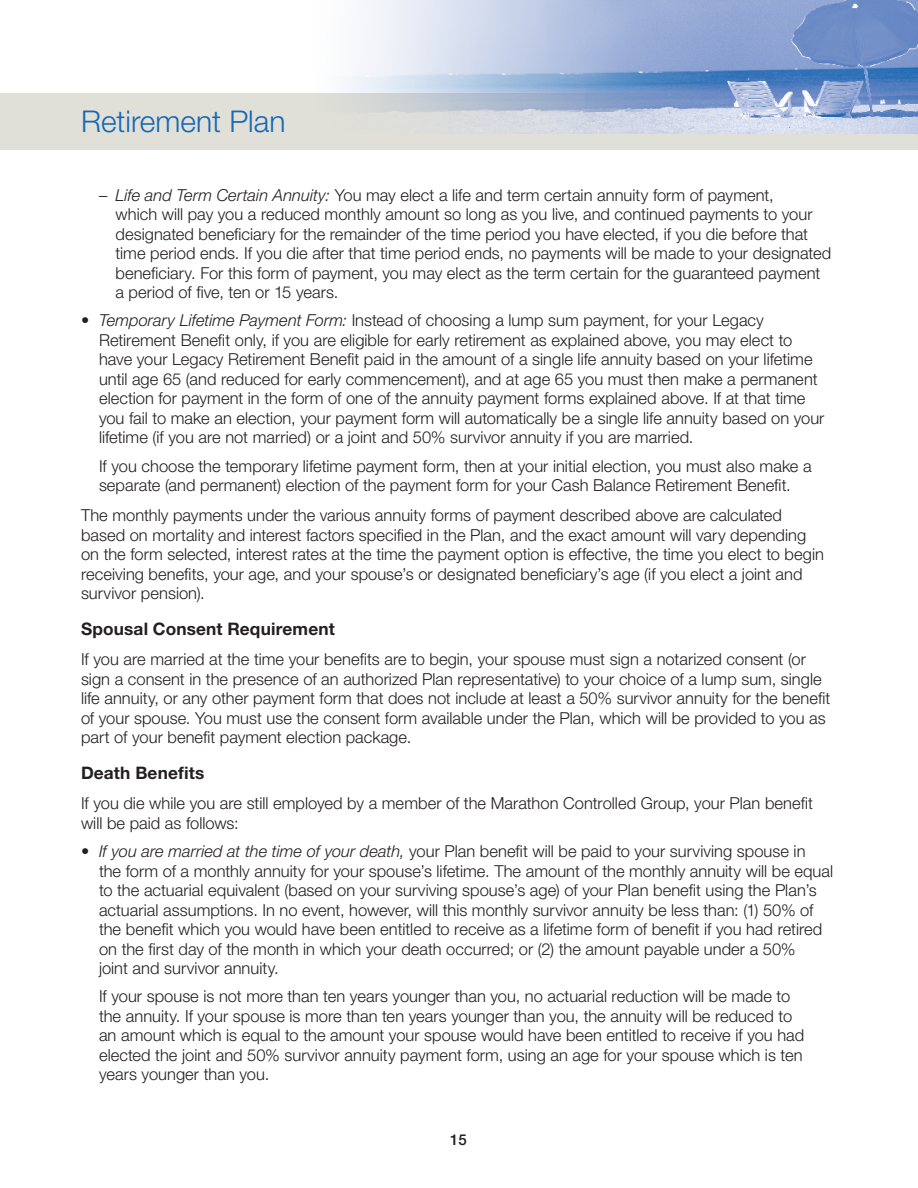
<style>
.page{position:relative;width:918px;height:1188px;background:#fff}
.page>*{position:absolute;margin:0;border:0;box-sizing:border-box;transform-origin:0 0}
.t1{font:300 30px "Helvetica Neue LT Std";color:#1768b4}
.HD_2{font:700 17.25px "Helvetica Neue LT Std";letter-spacing:.01em;color:#231f20}
.Bullets_1{font:300 16.5px/19.5px "Helvetica Neue LT Std";color:#231f20}
.Body{font:300 16.5px/19.5px "Helvetica Neue LT Std";color:#231f20}
.Bullets_2{font:300 16.5px/19.5px "Helvetica Neue LT Std";color:#231f20}
.t2{font:500 15px "Helvetica Neue LT Std";color:#231f20}
.s1{font-style:italic}
</style>
<div class="page">
<div style="left:0;top:93px;width:918px;height:57px;background:#e1e0d8"></div>
<img style="left:345px;top:0;width:573px;height:133px">
<h1 class="t1" style="left:81px;top:103px;width:206px">Retirement Plan</h1>
<p class="Bullets_2" style="left:116px;top:185px;width:717px;text-indent:-16px">– <span class="s1">Life and Term Certain Annuity:</span> You may elect a life and term certain annuity form of payment,<br>which will pay you a reduced monthly amount so long as you live, and continued payments to your designated beneficiary for the remainder of the time period you have elected, if you die before that time period ends. If you die after that time period ends, no payments will be made to your designated beneficiary. For this form of payment, you may elect as the term certain for the guaranteed payment a period of five, ten or 15 years.</p>
<p class="Bullets_1" style="left:99px;top:310px;width:727px;text-indent:-18px">• <span class="s1">Temporary Lifetime Payment Form:</span> Instead of choosing a lump sum payment, for your Legacy Retirement Benefit only, if you are eligible for early retirement as explained above, you may elect to have your Legacy Retirement Benefit paid in the amount of a single life annuity based on your lifetime until age 65 (and reduced for early commencement), and at age 65 you must then make a permanent election for payment in the form of one of the annuity payment forms explained above. If at that time you fail to make an election, your payment form will automatically be a single life annuity based on your lifetime (if you are not married) or a joint and 50% survivor annuity if you are married.</p>
<p class="Bullets_1" style="left:99px;top:456px;width:714px">If you choose the temporary lifetime payment form, then at your initial election, you must also make a separate (and permanent) election of the payment form for your Cash Balance Retirement Benefit.</p>
<p class="Body" style="left:81px;top:505px;width:744px">The monthly payments under the various annuity forms of payment described above are calculated based on mortality and interest factors specified in the Plan, and the exact amount will vary depending on the form selected, interest rates at the time the payment option is effective, the time you elect to begin receiving benefits, your age, and your spouse’s or designated beneficiary’s age (if you elect a joint and survivor pension).</p>
<p class="HD_2" style="left:81px;top:618px;width:255px">Spousal Consent Requirement</p>
<p class="Body" style="left:81px;top:649px;width:751px">If you are married at the time your benefits are to begin, your spouse must sign a notarized consent (or sign a consent in the presence of an authorized Plan representative) to your choice of a lump sum, single life annuity, or any other payment form that does not include at least a 50% survivor annuity for the benefit of your spouse. You must use the consent form available under the Plan, which will be provided to you as part of your benefit payment election package.</p>
<p class="HD_2" style="left:81px;top:762px;width:125px">Death Benefits</p>
<p class="Body" style="left:81px;top:793px;width:733px">If you die while you are still employed by a member of the Marathon Controlled Group, your Plan benefit will be paid as follows:</p>
<p class="Bullets_1" style="left:99px;top:841px;width:736px;text-indent:-18px">• <span class="s1">If you are married at the time of your death,</span> your Plan benefit will be paid to your surviving spouse in<br>the form of a monthly annuity for your spouse’s lifetime. The amount of the monthly annuity will be equal to the actuarial equivalent (based on your surviving spouse’s age) of your Plan benefit using the Plan’s actuarial assumptions. In no event, however, will this monthly survivor annuity be less than: (1) 50% of the benefit which you would have been entitled to receive as a lifetime form of benefit if you had retired on the first day of the month in which your death occurred; or (2) the amount payable under a 50%<br>joint and survivor annuity.</p>
<p class="Bullets_1" style="left:99px;top:986px;width:707px">If your spouse is not more than ten years younger than you, no actuarial reduction will be made to the annuity. If your spouse is more than ten years younger than you, the annuity will be reduced to an amount which is equal to the amount your spouse would have been entitled to receive if you had elected the joint and 50% survivor annuity payment form, using an age for your spouse which is ten years younger than you.</p>
<p class="t2" style="left:450px;top:1130px;width:18px">15</p>
</div>
